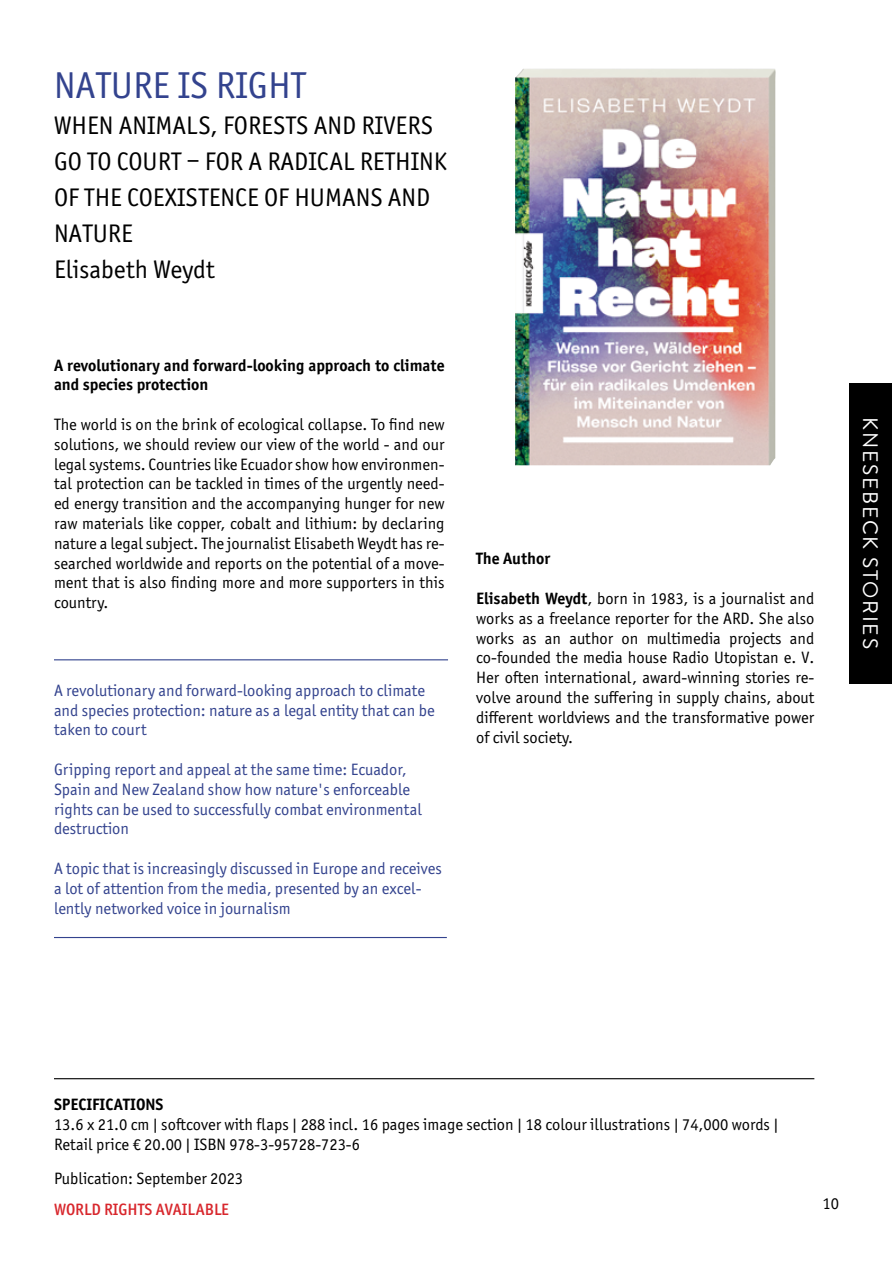
<style>
.page{position:relative;width:893px;height:1263px;background:#fff}
.page>*{position:absolute;margin:0;border:0;box-sizing:border-box;transform-origin:0 0}
.t1{font:37.5px "Officina Sans ITC Pro";color:#33438e}
.t2{font:25.5px/36px "Officina Sans ITC Pro";color:#000}
.t3{font:21px "Brandon Grotesque";letter-spacing:.08em;color:#fff}
.t4{font:16.5px/19.8px "Officina Sans ITC Pro";color:#000;text-align:justify}
.t5{font:16.5px/19.8px "Officina Sans ITC Pro";color:#33438e}
.t6{font:700 16.5px/19.8px "Officina Sans ITC Pro";color:#000}
.t7{font:500 16.5px "Officina Sans ITC Pro";color:#d8262c}
.s1{font-weight:700}
</style>
<div class="page">
<img style="left:515px;top:69px;width:260px;height:396px">
<hr style="left:54px;top:1078px;width:760px;height:1px;background:#000">
<div style="left:849px;top:383px;width:43px;height:301px;background:#000"></div>
<hr style="left:54px;top:659px;width:394px;height:1px;background:#33438e">
<hr style="left:54px;top:937px;width:393px;height:1px;background:#33438e">
<h1 class="t1" style="left:54px;top:63px;width:254px">NATURE IS RIGHT</h1>
<h2 class="t2" style="left:54px;top:107px;width:395px">WHEN ANIMALS, FORESTS AND RIVERS<br>GO TO COURT – FOR A RADICAL RETHINK<br>OF THE COEXISTENCE OF HUMANS AND<br>NATURE<br>Elisabeth Weydt</h2>
<p class="t6" style="left:54px;top:355px;width:392px">A revolutionary and forward-looking approach to climate and species protection</p>
<p class="t4" style="left:54px;top:414px;width:392px">The world is on the brink of ecological collapse. To find new solutions, we should review our view of the world - and our legal systems. Countries like Ecuador show how environmen&shy;tal protection can be tackled in times of the urgently need&shy;ed energy transition and the accompanying hunger for new raw materials like copper, cobalt and lithium: by declaring nature a legal subject. The journalist Elisabeth Weydt has re&shy;searched worldwide and reports on the potential of a move&shy;ment that is also finding more and more supporters in this country.</p>
<p class="t5" style="left:54px;top:680px;width:382px">A revolutionary and forward-looking approach to climate and species protection: nature as a legal entity that can be taken to court</p>
<p class="t5" style="left:54px;top:759px;width:370px">Gripping report and appeal at the same time: Ecuador, Spain and New Zealand show how nature's enforceable rights can be used to successfully combat environmental destruction</p>
<p class="t5" style="left:54px;top:858px;width:389px">A topic that is increasingly discussed in Europe and receives a lot of attention from the media, presented by an excel&shy;lently networked voice in journalism</p>
<p class="t6" style="left:476px;top:549px;width:75px">The Author</p>
<p class="t4" style="left:476px;top:588px;width:340px"><span class="s1">Elisabeth Weydt</span>, born in 1983, is a journalist and works as a freelance reporter for the ARD. She also works as an author on multimedia projects and co-founded the media house Radio Utopistan e. V.<br>Her often international, award-winning stories re&shy;volve around the suffering in supply chains, about different worldviews and the transformative power of civil society.</p>
<p class="t3" style="left:885px;top:417px;width:233px;rotate:90deg">KNESEBECK STORIES</p>
<p class="t6" style="left:54px;top:1095px;width:111px">SPECIFICATIONS</p>
<p class="t4" style="left:54px;top:1114px;width:726px">13.6 x 21.0 cm | softcover with flaps | 288 incl. 16 pages image section | 18 colour illustrations | 74,000 words |<br>Retail price € 20.00 | ISBN 978-3-95728-723-6</p>
<p class="t4" style="left:54px;top:1169px;width:191px">Publication: September 2023</p>
<p class="t7" style="left:54px;top:1199px;width:176px">WORLD RIGHTS AVAILABLE</p>
<p class="t4" style="left:822px;top:1193px;width:18px">10</p>
</div>
